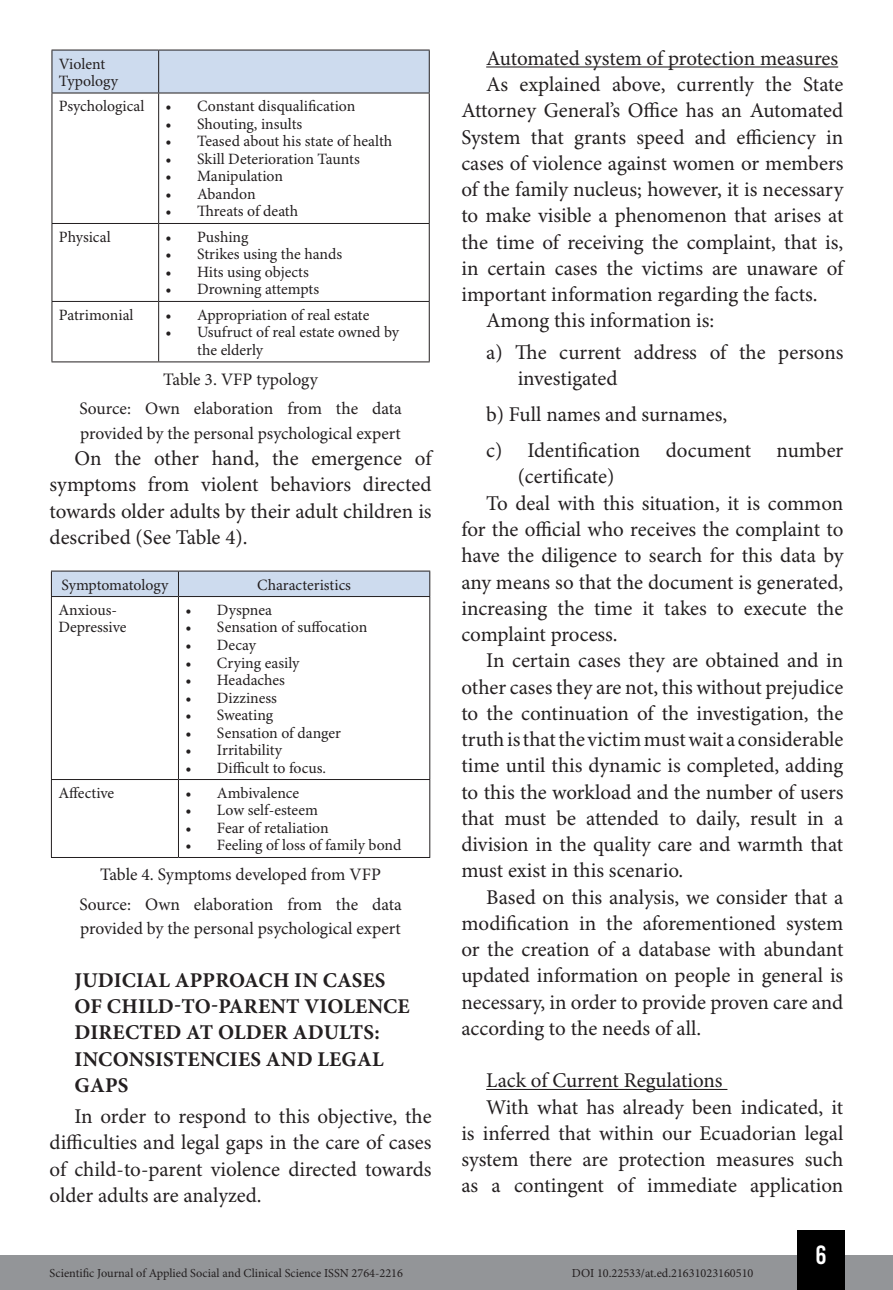
<style>
.page{position:relative;width:893px;height:1290px;background:#fff}
.page>*{position:absolute;margin:0;border:0;box-sizing:border-box;transform-origin:0 0}
.t1{font:26.25px "Bebas Kai";color:#fff}
.t2{font:21px/26.2px "Minion Pro";color:#231f20;text-align:justify}
.t3{font:700 21px/26.2px "Minion Pro";letter-spacing:.01em;color:#231f20}
.t4{font:17.5px/29.4px "Minion Pro";color:#231f20;text-align:center}
.t5{font:15.75px/17.5px "Minion Pro";color:#231f20}
.t6{font:12.25px "Minion Pro";color:#231f20}
</style>
<div class="page">
<div style="left:0;top:1255px;width:893px;height:35px;background:#939598"></div>
<div style="left:797px;top:1230px;width:48px;height:60px;background:#000"></div>
<div style="left:53px;top:51px;width:376px;height:42px;background:#cddbee"></div>
<hr style="left:52px;top:50px;width:107px;height:1px;background:#231f20">
<hr style="left:52px;top:50px;width:1px;height:43px;background:#231f20">
<hr style="left:159px;top:50px;width:271px;height:1px;background:#231f20">
<hr style="left:158px;top:50px;width:1px;height:43px;background:#231f20">
<hr style="left:429px;top:50px;width:1px;height:43px;background:#231f20">
<hr style="left:52px;top:93px;width:107px;height:1px;background:#231f20">
<hr style="left:52px;top:93px;width:1px;height:130px;background:#231f20">
<hr style="left:159px;top:93px;width:271px;height:1px;background:#231f20">
<hr style="left:158px;top:93px;width:1px;height:130px;background:#231f20">
<hr style="left:429px;top:93px;width:1px;height:130px;background:#231f20">
<hr style="left:52px;top:223px;width:107px;height:1px;background:#231f20">
<hr style="left:52px;top:224px;width:1px;height:77px;background:#231f20">
<hr style="left:159px;top:223px;width:271px;height:1px;background:#231f20">
<hr style="left:158px;top:224px;width:1px;height:77px;background:#231f20">
<hr style="left:429px;top:224px;width:1px;height:77px;background:#231f20">
<hr style="left:52px;top:301px;width:107px;height:1px;background:#231f20">
<hr style="left:52px;top:302px;width:1px;height:59px;background:#231f20">
<hr style="left:159px;top:301px;width:271px;height:1px;background:#231f20">
<hr style="left:158px;top:302px;width:1px;height:59px;background:#231f20">
<hr style="left:429px;top:302px;width:1px;height:59px;background:#231f20">
<hr style="left:52px;top:361px;width:107px;height:1px;background:#231f20">
<hr style="left:159px;top:361px;width:271px;height:1px;background:#231f20">
<div style="left:51px;top:571px;width:379px;height:25px;background:#cddbee"></div>
<hr style="left:51px;top:596px;width:127px;height:1px;background:#231f20">
<hr style="left:51px;top:597px;width:1px;height:182px;background:#231f20">
<hr style="left:178px;top:596px;width:252px;height:1px;background:#231f20">
<hr style="left:178px;top:597px;width:1px;height:182px;background:#231f20">
<hr style="left:429px;top:597px;width:1px;height:182px;background:#231f20">
<hr style="left:51px;top:779px;width:127px;height:1px;background:#231f20">
<hr style="left:51px;top:780px;width:1px;height:77px;background:#231f20">
<hr style="left:178px;top:779px;width:252px;height:1px;background:#231f20">
<hr style="left:178px;top:780px;width:1px;height:77px;background:#231f20">
<hr style="left:429px;top:780px;width:1px;height:77px;background:#231f20">
<hr style="left:51px;top:857px;width:127px;height:1px;background:#231f20">
<hr style="left:178px;top:857px;width:252px;height:1px;background:#231f20">
<hr style="left:486px;top:66px;width:352px;height:1px;background:#231f20">
<hr style="left:486px;top:1089px;width:241px;height:1px;background:#231f20">
<p class="t5" style="left:59px;top:55px;width:61px">Violent<br>Typology</p>
<p class="t5" style="left:59px;top:98px;width:87px">Psychological</p>
<p class="t5" style="left:166px;top:98px;width:191px">• Constant disqualification</p>
<p class="t5" style="left:166px;top:116px;width:138px">• Shouting, insults</p>
<p class="t5" style="left:166px;top:133px;width:228px">• Teased about his state of health</p>
<p class="t5" style="left:166px;top:151px;width:196px">• Skill Deterioration Taunts</p>
<p class="t5" style="left:166px;top:168px;width:119px">• Manipulation</p>
<p class="t5" style="left:166px;top:186px;width:92px">• Abandon</p>
<p class="t5" style="left:166px;top:203px;width:134px">• Threats of death</p>
<p class="t5" style="left:59px;top:229px;width:53px">Physical</p>
<p class="t5" style="left:166px;top:229px;width:84px">• Pushing</p>
<p class="t5" style="left:166px;top:246px;width:178px">• Strikes using the hands</p>
<p class="t5" style="left:166px;top:264px;width:145px">• Hits using objects</p>
<p class="t5" style="left:166px;top:281px;width:155px">• Drowning attempts</p>
<p class="t5" style="left:59px;top:307px;width:76px">Patrimonial</p>
<p class="t5" style="left:166px;top:307px;width:205px">• Appropriation of real estate</p>
<p class="t5" style="left:197px;top:324px;width:203px;text-indent:-32px">• Usufruct of real estate owned by the elderly</p>
<p class="t4" style="left:79px;top:365px;width:324px">Table 3. VFP typology<br>Source: Own elaboration from the data</p>
<p class="t4" style="left:80px;top:419px;width:322px">provided by the personal psychological expert</p>
<p class="t2" style="left:50px;top:446px;width:384px;text-indent:25px">On the other hand, the emergence of symptoms from violent behaviors directed towards older adults by their adult children is described (See Table 4).</p>
<p class="t5" style="left:62px;top:576px;width:108px">Symptomatology</p>
<p class="t5" style="left:257px;top:576px;width:95px">Characteristics</p>
<p class="t5" style="left:58px;top:602px;width:70px">Anxious-<br>Depressive</p>
<p class="t5" style="left:185px;top:602px;width:88px">• Dyspnea</p>
<p class="t5" style="left:185px;top:619px;width:183px">• Sensation of suffocation</p>
<p class="t5" style="left:185px;top:637px;width:72px">• Decay</p>
<p class="t5" style="left:185px;top:654px;width:116px">• Crying easily</p>
<p class="t5" style="left:185px;top:672px;width:101px">• Headaches</p>
<p class="t5" style="left:185px;top:689px;width:93px">• Dizziness</p>
<p class="t5" style="left:185px;top:707px;width:89px">• Sweating</p>
<p class="t5" style="left:185px;top:724px;width:157px">• Sensation of danger</p>
<p class="t5" style="left:185px;top:742px;width:98px">• Irritability</p>
<p class="t5" style="left:185px;top:759px;width:142px">• Difficult to focus.</p>
<p class="t5" style="left:58px;top:785px;width:57px">Affective</p>
<p class="t5" style="left:185px;top:785px;width:115px">• Ambivalence</p>
<p class="t5" style="left:185px;top:802px;width:134px">• Low self-esteem</p>
<p class="t5" style="left:185px;top:820px;width:145px">• Fear of retaliation</p>
<p class="t5" style="left:185px;top:837px;width:217px">• Feeling of loss of family bond</p>
<p class="t4" style="left:79px;top:861px;width:324px">Table 4. Symptoms developed from VFP<br>Source: Own elaboration from the data</p>
<p class="t4" style="left:80px;top:915px;width:322px">provided by the personal psychological expert</p>
<p class="t3" style="left:75px;top:967px;width:337px">JUDICIAL APPROACH IN CASES<br>OF CHILD-TO-PARENT VIOLENCE<br>DIRECTED AT OLDER ADULTS:<br>INCONSISTENCIES AND LEGAL<br>GAPS</p>
<p class="t2" style="left:50px;top:1104px;width:383px;text-indent:25px">In order to respond to this objective, the difficulties and legal gaps in the care of cases of child-to-parent violence directed towards older adults are analyzed.</p>
<p class="t2" style="left:486px;top:46px;width:353px">Automated system of protection measures</p>
<p class="t2" style="left:486px;top:72px;width:359px">As explained above, currently the State</p>
<p class="t2" style="left:461px;top:98px;width:383px">Attorney General’s Office has an Automated</p>
<p class="t2" style="left:461px;top:125px;width:383px">System that grants speed and efficiency in</p>
<p class="t2" style="left:461px;top:151px;width:383px">cases of violence against women or members</p>
<p class="t2" style="left:461px;top:177px;width:383px">of the family nucleus; however, it is necessary</p>
<p class="t2" style="left:461px;top:203px;width:384px">to make visible a phenomenon that arises at</p>
<p class="t2" style="left:461px;top:230px;width:383px">the time of receiving the complaint, that is,</p>
<p class="t2" style="left:461px;top:256px;width:383px">in certain cases the victims are unaware of</p>
<p class="t2" style="left:461px;top:282px;width:358px">important information regarding the facts.</p>
<p class="t2" style="left:486px;top:308px;width:229px">Among this information is:</p>
<p class="t2" style="left:518px;top:340px;width:327px;text-indent:-32px">a) The current address of the persons investigated</p>
<p class="t2" style="left:486px;top:397px;width:359px;line-height:36.2px">b) Full names and surnames,<br>c) Identification document number</p>
<p class="t2" style="left:518px;top:464px;width:98px">(certificate)</p>
<p class="t2" style="left:486px;top:491px;width:359px">To deal with this situation, it is common</p>
<p class="t2" style="left:461px;top:517px;width:383px">for the official who receives the complaint to</p>
<p class="t2" style="left:461px;top:543px;width:383px">have the diligence to search for this data by</p>
<p class="t2" style="left:461px;top:569px;width:383px">any means so that the document is generated,</p>
<p class="t2" style="left:461px;top:596px;width:383px">increasing the time it takes to execute the</p>
<p class="t2" style="left:461px;top:622px;width:158px">complaint process.</p>
<p class="t2" style="left:486px;top:648px;width:359px">In certain cases they are obtained and in</p>
<p class="t2" style="left:461px;top:674px;width:383px">other cases they are not, this without prejudice</p>
<p class="t2" style="left:461px;top:701px;width:383px">to the continuation of the investigation, the</p>
<p class="t2" style="left:461px;top:727px;width:383px">truth is that the victim must wait a considerable</p>
<p class="t2" style="left:461px;top:753px;width:383px">time until this dynamic is completed, adding</p>
<p class="t2" style="left:461px;top:779px;width:383px">to this the workload and the number of users</p>
<p class="t2" style="left:461px;top:806px;width:384px">that must be attended to daily, result in a</p>
<p class="t2" style="left:461px;top:832px;width:383px">division in the quality care and warmth that</p>
<p class="t2" style="left:461px;top:858px;width:223px">must exist in this scenario.</p>
<p class="t2" style="left:486px;top:884px;width:359px">Based on this analysis, we consider that a</p>
<p class="t2" style="left:461px;top:911px;width:383px">modification in the aforementioned system</p>
<p class="t2" style="left:461px;top:937px;width:383px">or the creation of a database with abundant</p>
<p class="t2" style="left:461px;top:963px;width:383px">updated information on people in general is</p>
<p class="t2" style="left:461px;top:989px;width:383px">necessary, in order to provide proven care and</p>
<p class="t2" style="left:461px;top:1016px;width:241px">according to the needs of all.</p>
<p class="t2" style="left:486px;top:1068px;width:238px">Lack of Current Regulations</p>
<p class="t2" style="left:486px;top:1094px;width:359px">With what has already been indicated, it</p>
<p class="t2" style="left:461px;top:1121px;width:383px">is inferred that within our Ecuadorian legal</p>
<p class="t2" style="left:461px;top:1147px;width:383px">system there are protection measures such</p>
<p class="t2" style="left:461px;top:1173px;width:384px">as a contingent of immediate application</p>
<p class="t1" style="left:815px;top:1241px;width:13px">6</p>
<p class="t6" style="left:50px;top:1266px;width:355px">Scientific Journal of Applied Social and Clinical Science ISSN 2764-2216</p>
<p class="t6" style="left:572px;top:1266px;width:183px">DOI 10.22533/at.ed.21631023160510</p>
</div>
